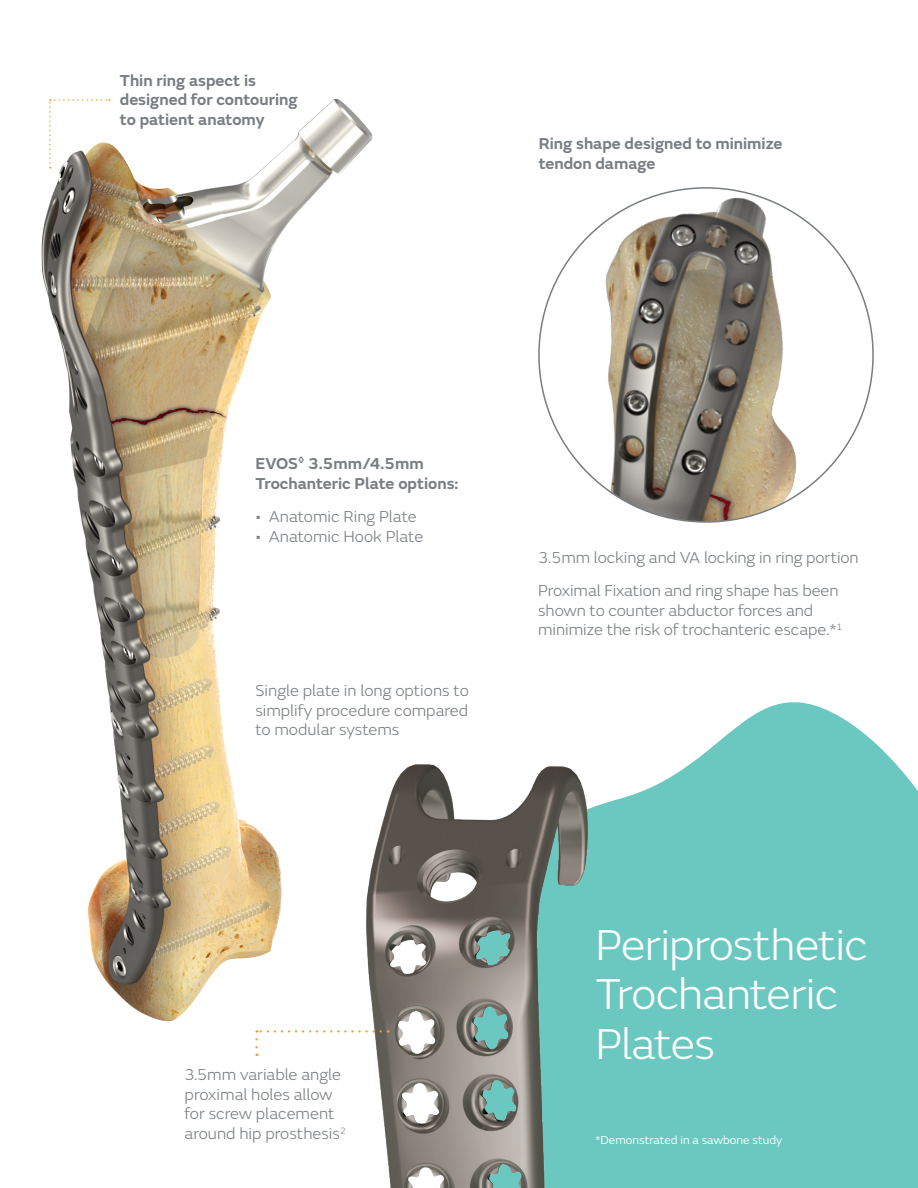
<style>
.page{position:relative;width:918px;height:1188px;background:#fff}
.page>*{position:absolute;margin:0;border:0;box-sizing:border-box;transform-origin:0 0}
.Cover_-_Headline{font:300 45px/49.5px "SN Emeric";letter-spacing:-.015em;color:#fff}
.Intro{font:300 16.5px/19.8px "SN Emeric";letter-spacing:-.005em;color:#787d83}
.Intro-2{font:600 16.5px/19.8px "SN Emeric";color:#787d83}
.Bullets{font:12px "SN Emeric";color:#fff}
</style>
<div class="page">
<svg style="left:604px;top:702px;width:314px;height:486px;background:#78cdc5"></svg>
<img style="left:375px;top:764px;width:229px;height:424px">
<img style="left:41px;top:99px;width:342px;height:941px">
<img style="left:539px;top:188px;width:334px;height:334px;border-radius:167px">
<svg style="left:256px;top:1030px;width:125px;height:3px"></svg>
<svg style="left:255px;top:1039px;width:3px;height:17px"></svg>
<svg style="left:49px;top:99px;width:61px;height:69px"></svg>
<p class="Intro-2" style="left:120px;top:70px;width:179px">Thin ring aspect is designed for contouring to patient anatomy</p>
<p class="Intro-2" style="left:539px;top:134px;width:245px">Ring shape designed to minimize tendon damage</p>
<p class="Intro-2" style="left:255px;top:453px;width:205px">EVOS<sup>◊</sup> 3.5mm/4.5mm<br>Trochanteric Plate options:</p>
<p class="Intro" style="left:255px;top:506px;width:163px">• Anatomic Ring Plate</p>
<p class="Intro" style="left:255px;top:526px;width:170px">• Anatomic Hook Plate</p>
<p class="Intro" style="left:255px;top:680px;width:215px;text-align:justify">Single plate in long options to simplify procedure compared to modular systems</p>
<p class="Intro" style="left:538px;top:547px;width:322px">3.5mm locking and VA locking in ring portion</p>
<p class="Intro" style="left:538px;top:580px;width:305px">Proximal Fixation and ring shape has been shown to counter abductor forces and minimize the risk of trochanteric escape.*<sup>1</sup></p>
<p class="Intro" style="left:185px;top:1064px;width:163px">3.5mm variable angle proximal holes allow for screw placement around hip prosthesis<sup>2</sup></p>
<p class="Cover_-_Headline" style="left:595px;top:920px;width:274px">Periprosthetic<br>Trochanteric<br>Plates</p>
<p class="Bullets" style="left:595px;top:1133px;width:188px">*Demonstrated in a sawbone study</p>
</div>
